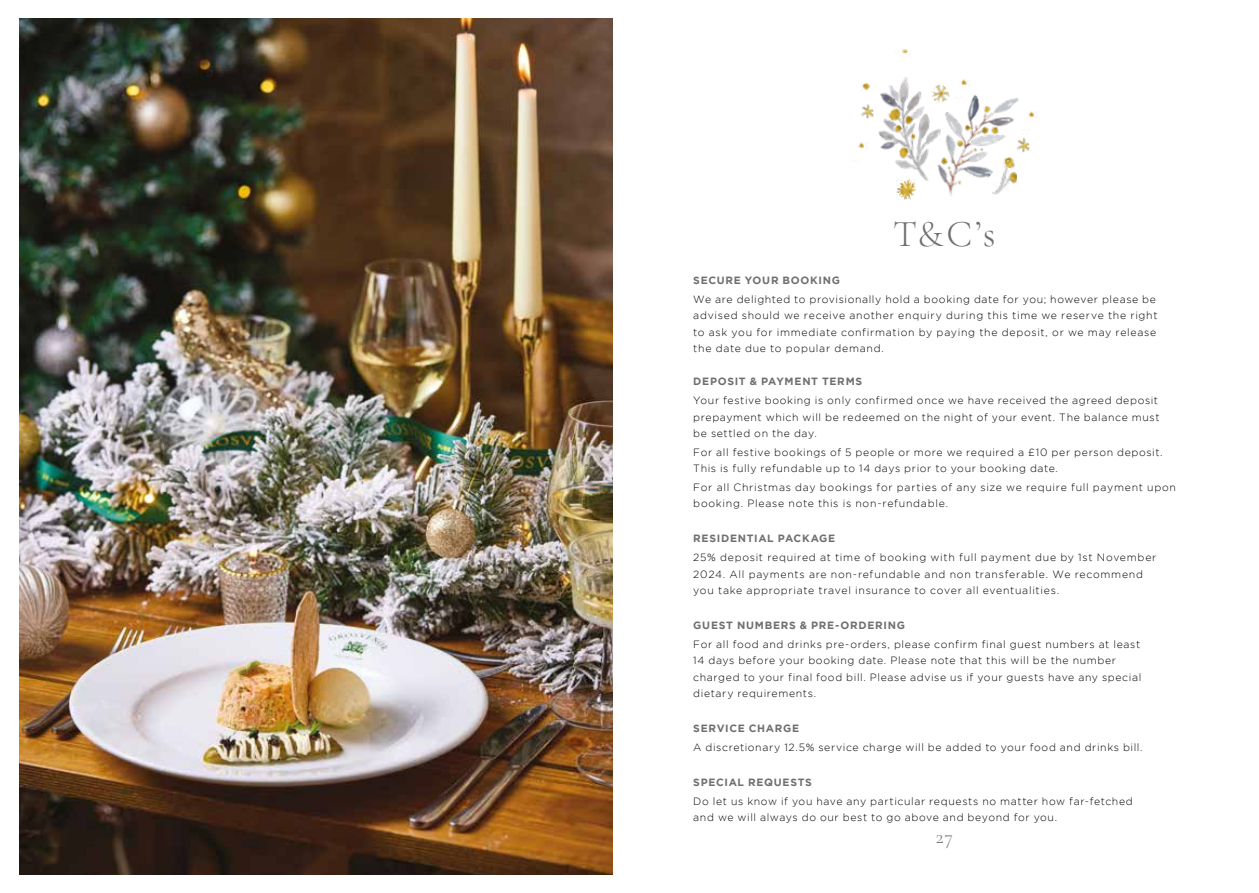
<style>
.page{position:relative;width:1259px;height:893px;background:#fff}
.page>*{position:absolute;margin:0;border:0;box-sizing:border-box;transform-origin:0 0}
.t1{font:300 37.8px "Cormorant Garamond";color:#706f6f}
.t2{font:300 19.5px "Cormorant Garamond";color:#706f6f}
.t3{font:300 10.5px/16.5px "Gotham";letter-spacing:.06em;color:#000}
.t4{font:700 10.5px "Gotham";letter-spacing:.07em;color:#706f6f}
</style>
<div class="page">
<img style="left:878px;top:77px;width:28px;height:92px">
<img style="left:860px;top:104px;width:14px;height:15px">
<img style="left:896px;top:179px;width:10px;height:21px">
<img style="left:906px;top:77px;width:124px;height:123px">
<img style="left:861px;top:83px;width:9px;height:8px">
<img style="left:902px;top:49px;width:8px;height:6px">
<img style="left:955px;top:77px;width:22px;height:25px">
<img style="left:858px;top:142px;width:9px;height:8px">
<img style="left:1022px;top:107px;width:15px;height:27px">
<img style="left:19px;top:18px;width:593px;height:856px">
<h1 class="t1" style="left:893px;top:211px;width:104px">T&amp;C’s</h1>
<p class="t4" style="left:693px;top:275px;width:148px">SECURE YOUR BOOKING</p>
<p class="t3" style="left:693px;top:291px;width:466px">We are delighted to provisionally hold a booking date for you; however please be advised should we receive another enquiry during this time we reserve the right to ask you for immediate confirmation by paying the deposit, or we may release the date due to popular demand.</p>
<p class="t4" style="left:693px;top:376px;width:170px">DEPOSIT &amp; PAYMENT TERMS</p>
<p class="t3" style="left:693px;top:392px;width:468px">Your festive booking is only confirmed once we have received the agreed deposit prepayment which will be redeemed on the night of your event. The balance must be settled on the day.</p>
<p class="t3" style="left:693px;top:444px;width:471px">For all festive bookings of 5 people or more we required a £10 per person deposit.<br>This is fully refundable up to 14 days prior to your booking date.</p>
<p class="t3" style="left:693px;top:479px;width:484px">For all Christmas day bookings for parties of any size we require full payment upon booking. Please note this is non-refundable.</p>
<p class="t4" style="left:693px;top:533px;width:144px">RESIDENTIAL PACKAGE</p>
<p class="t3" style="left:693px;top:549px;width:465px">25% deposit required at time of booking with full payment due by 1st November<br>2024. All payments are non-refundable and non transferable. We recommend you take appropriate travel insurance to cover all eventualities.</p>
<p class="t4" style="left:693px;top:619px;width:213px">GUEST NUMBERS &amp; PRE-ORDERING</p>
<p class="t3" style="left:693px;top:636px;width:449px">For all food and drinks pre-orders, please confirm final guest numbers at least 14 days before your booking date. Please note that this will be the number charged to your final food bill. Please advise us if your guests have any special dietary requirements.</p>
<p class="t4" style="left:693px;top:723px;width:107px">SERVICE CHARGE</p>
<p class="t3" style="left:693px;top:739px;width:451px">A discretionary 12.5% service charge will be added to your food and drinks bill.</p>
<p class="t4" style="left:693px;top:776px;width:120px">SPECIAL REQUESTS</p>
<p class="t3" style="left:693px;top:793px;width:441px">Do let us know if you have any particular requests no matter how far-fetched and we will always do our best to go above and beyond for you.</p>
<h2 class="t2" style="left:935px;top:825px;width:18px">27</h2>
</div>
